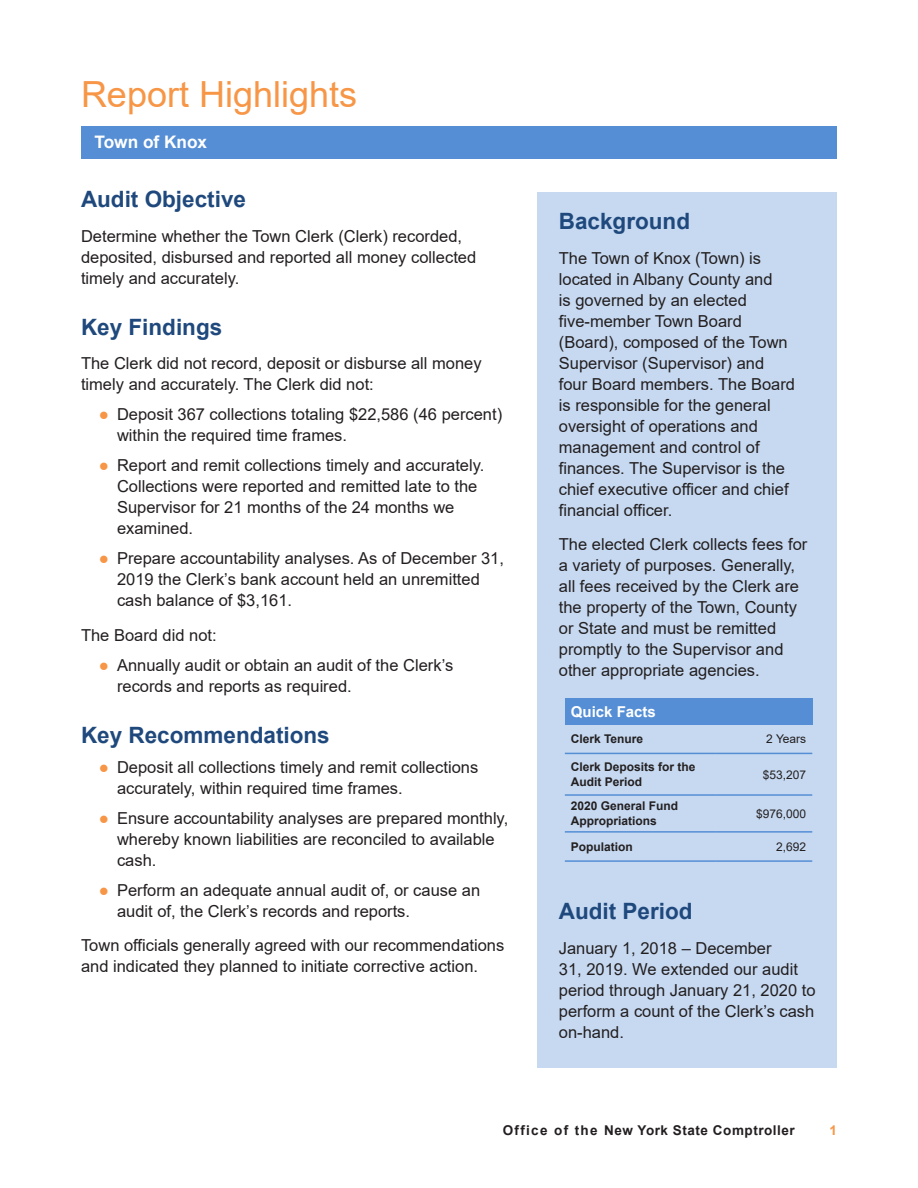
<style>
.page{position:relative;width:918px;height:1188px;background:#fff}
.page>*{position:absolute;margin:0;border:0;box-sizing:border-box;transform-origin:0 0}
.Section_Heads{font:36px "Arial";color:#f79646}
._2_Subheads{font:700 22.5px "Arial";color:#1f497d}
.t1{font:700 17.25px "Arial";color:#fff}
.Body_Text{font:16.5px/21px "Arial";color:#231f20}
.Footnotes{font:700 15px "Arial";color:#fff}
.t2{font:700 13.5px "Arial";letter-spacing:.04em;color:#231f20}
.t3{font:700 13.5px "Arial";color:#f79646}
.Footnotes-2{font:700 12px/15px "Arial";color:#231f20}
.Footnotes-3{font:12px "Arial";color:#231f20}
.s1{color:#f79646}
</style>
<div class="page">
<hr style="left:81px;top:126px;width:756px;height:3px;background:#558ed5">
<div style="left:538px;top:192px;width:299px;height:875px;background:#c6d9f1"></div>
<div style="left:81px;top:128px;width:756px;height:31px;background:#558ed5"></div>
<div style="left:565px;top:698px;width:247px;height:27px;background:#558ed5"></div>
<hr style="left:565px;top:753px;width:150px;height:1px;background:#558ed5">
<hr style="left:715px;top:753px;width:97px;height:1px;background:#558ed5">
<hr style="left:565px;top:794px;width:150px;height:2px;background:#558ed5">
<hr style="left:715px;top:794px;width:97px;height:2px;background:#558ed5">
<hr style="left:565px;top:831px;width:150px;height:2px;background:#558ed5">
<hr style="left:715px;top:831px;width:97px;height:2px;background:#558ed5">
<hr style="left:565px;top:860px;width:150px;height:2px;background:#558ed5">
<hr style="left:715px;top:860px;width:97px;height:2px;background:#558ed5">
<p class="Section_Heads" style="left:81px;top:70px;width:278px">Report Highlights</p>
<p class="t1" style="left:94px;top:129px;width:114px">Town of Knox</p>
<p class="_2_Subheads" style="left:81px;top:184px;width:167px">Audit Objective</p>
<p class="Body_Text" style="left:81px;top:226px;width:397px">Determine whether the Town Clerk (Clerk) recorded, deposited, disbursed and reported all money collected timely and accurately.</p>
<p class="_2_Subheads" style="left:81px;top:311px;width:143px">Key Findings</p>
<p class="Body_Text" style="left:81px;top:353px;width:402px">The Clerk did not record, deposit or disburse all money timely and accurately. The Clerk did not:</p>
<p class="Body_Text" style="left:117px;top:404px;width:387px;text-indent:-18px"><span class="s1">●</span> Deposit 367 collections totaling $22,586 (46 percent) within the required time frames.</p>
<p class="Body_Text" style="left:117px;top:455px;width:366px;text-indent:-18px"><span class="s1">●</span> Report and remit collections timely and accurately.<br>Collections were reported and remitted late to the Supervisor for 21 months of the 24 months we examined.</p>
<p class="Body_Text" style="left:117px;top:548px;width:389px;text-indent:-18px"><span class="s1">●</span> Prepare accountability analyses. As of December 31,<br>2019 the Clerk’s bank account held an unremitted cash balance of $3,161.</p>
<p class="Body_Text" style="left:81px;top:625px;width:137px">The Board did not:</p>
<p class="Body_Text" style="left:117px;top:655px;width:338px;text-indent:-18px"><span class="s1">●</span> Annually audit or obtain an audit of the Clerk’s records and reports as required.</p>
<p class="_2_Subheads" style="left:81px;top:719px;width:250px">Key Recommendations</p>
<p class="Body_Text" style="left:117px;top:757px;width:363px;text-indent:-18px"><span class="s1">●</span> Deposit all collections timely and remit collections accurately, within required time frames.</p>
<p class="Body_Text" style="left:117px;top:808px;width:393px;text-indent:-18px"><span class="s1">●</span> Ensure accountability analyses are prepared monthly, whereby known liabilities are reconciled to available cash.</p>
<p class="Body_Text" style="left:117px;top:880px;width:365px;text-indent:-18px"><span class="s1">●</span> Perform an adequate annual audit of, or cause an audit of, the Clerk’s records and reports.</p>
<p class="Body_Text" style="left:81px;top:935px;width:425px">Town officials generally agreed with our recommendations and indicated they planned to initiate corrective action.</p>
<p class="_2_Subheads" style="left:559px;top:206px;width:133px">Background</p>
<p class="Body_Text" style="left:559px;top:247px;width:238px">The Town of Knox (Town) is located in Albany County and<br>is governed by an elected five-member Town Board (Board), composed of the Town<br>Supervisor (Supervisor) and four Board members. The Board is responsible for the general oversight of operations and management and control of finances. The Supervisor is the chief executive officer and chief financial officer.</p>
<p class="Body_Text" style="left:559px;top:534px;width:250px">The elected Clerk collects fees for a variety of purposes. Generally, all fees received by the Clerk are the property of the Town, County or State and must be remitted promptly to the Supervisor and other appropriate agencies.</p>
<p class="Footnotes" style="left:571px;top:701px;width:87px">Quick Facts</p>
<p class="Footnotes-2" style="left:571px;top:732px;width:74px">Clerk Tenure</p>
<p class="Footnotes-3" style="left:766px;top:731px;width:42px">2 Years</p>
<p class="Footnotes-2" style="left:571px;top:760px;width:126px">Clerk Deposits for the<br>Audit Period</p>
<p class="Footnotes-3" style="left:763px;top:766px;width:45px">$53,207</p>
<p class="Footnotes-2" style="left:571px;top:799px;width:109px">2020 General Fund<br>Appropriations</p>
<p class="Footnotes-3" style="left:756px;top:805px;width:52px">$976,000</p>
<p class="Footnotes-2" style="left:571px;top:839px;width:64px">Population</p>
<p class="Footnotes-3" style="left:776px;top:838px;width:32px">2,692</p>
<p class="_2_Subheads" style="left:559px;top:896px;width:135px">Audit Period</p>
<p class="Body_Text" style="left:559px;top:937px;width:258px">January 1, 2018 – December<br>31, 2019. We extended our audit period through January 21, 2020 to perform a count of the Clerk’s cash on-hand.</p>
<p class="t2" style="left:503px;top:1121px;width:294px">Office of the New York State Comptroller</p>
<p class="t3" style="left:829px;top:1121px;width:9px">1</p>
</div>
